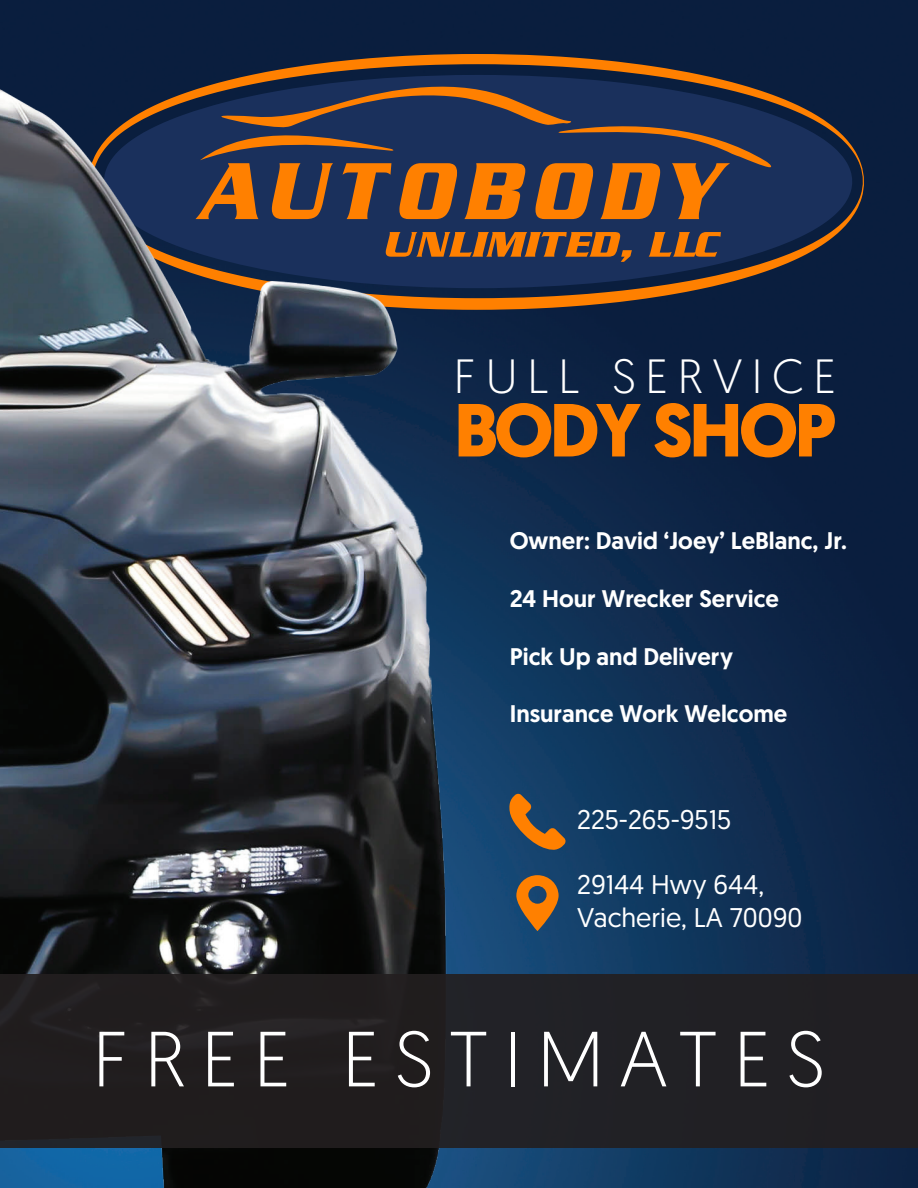
<style>
.page{position:relative;width:918px;height:1188px;background:#fff}
.page>*{position:absolute;margin:0;border:0;box-sizing:border-box;transform-origin:0 0}
.t1{font:300 78px "Geomanist";letter-spacing:.2em;color:#fff}
.t2{font:700 75px "Geomanist";letter-spacing:-.05em;color:#ff8000}
.t3{font:300 48px "Geomanist";letter-spacing:.2em;color:#fff}
.t4{font:27px "Geomanist";color:#fff}
.t5{font:500 24px "Geomanist";color:#fff}
</style>
<div class="page">
<img style="left:0;top:0;width:918px;height:1188px">
<svg style="left:489px;top:54px;width:376px;height:256px;background:#3f3330"></svg>
<svg style="left:489px;top:75px;width:364px;height:213px;background:#232e4a"></svg>
<svg style="left:489px;top:77px;width:284px;height:142px;background:#524243"></svg>
<svg style="left:489px;top:232px;width:143px;height:30px;background:#8a572e"></svg>
<svg style="left:649px;top:232px;width:72px;height:25px;background:#89562f"></svg>
<img style="left:0;top:14px;width:489px;height:1174px">
<svg style="left:508px;top:793px;width:58px;height:58px;background:#675745"></svg>
<svg style="left:516px;top:875px;width:43px;height:56px;background:#966533"></svg>
<div style="left:0;top:974px;width:918px;height:174px;background:#231f20"></div>
<p class="t3" style="left:454px;top:346px;width:384px">FULL SERVICE</p>
<p class="t2" style="left:454px;top:380px;width:384px">BODY SHOP</p>
<p class="t5" style="left:510px;top:525px;width:339px">Owner: David ‘Joey’ LeBlanc, Jr.</p>
<p class="t5" style="left:510px;top:583px;width:271px">24 Hour Wrecker Service</p>
<p class="t5" style="left:510px;top:640px;width:225px">Pick Up and Delivery</p>
<p class="t5" style="left:510px;top:698px;width:279px">Insurance Work Welcome</p>
<p class="t4" style="left:577px;top:802px;width:155px">225-265-9515</p>
<p class="t4" style="left:577px;top:867px;width:188px">29144 Hwy 644,</p>
<p class="t4" style="left:577px;top:900px;width:227px">Vacherie, LA 70090</p>
<p class="t1" style="left:93px;top:1009px;width:734px">FREE ESTIMATES</p>
</div>
